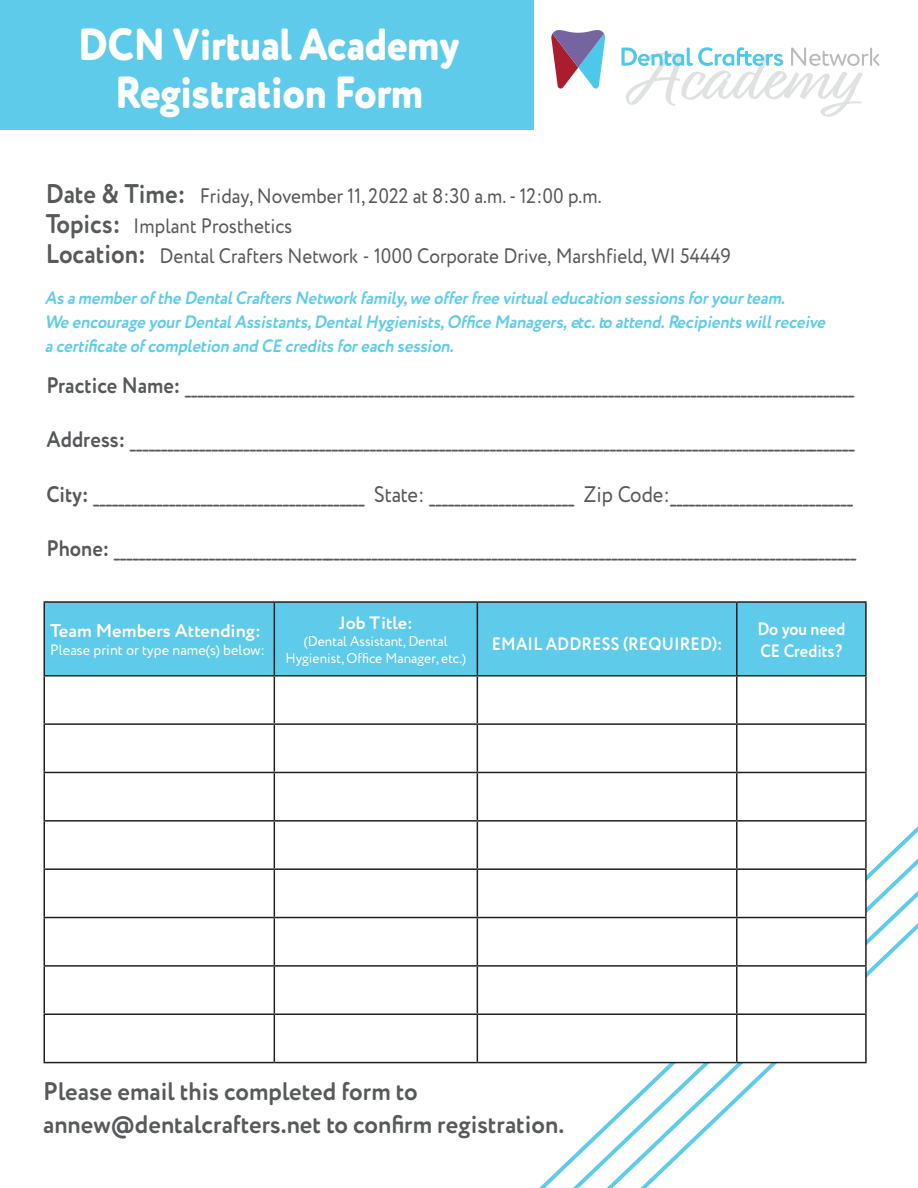
<style>
.page{position:relative;width:918px;height:1188px;background:#fff}
.page>*{position:absolute;margin:0;border:0;box-sizing:border-box;transform-origin:0 0}
.t1{font:72px "Relation Two";color:#e0e1e2}
.t2{font:800 45px/48px "Circe Rounded";letter-spacing:-.01em;color:#fff;text-align:center;scale:.9 1}
.t3{font:700 25.5px/33px "Circe Rounded";color:#58595b;scale:.95 1}
.t4{font:22.5px "Circe Rounded";color:#57585a;scale:.9 1}
.t5{font:21px/30.2px "Circe Rounded";color:#58595b;scale:.9 1}
.t6{font:700 18.45px "Circe Rounded";color:#fff}
.t7{font:italic 700 18px/24px "Circe Rounded";color:#5dcbe9;scale:.93 1}
.t8{font:700 18px/21.6px "Circe Rounded";letter-spacing:.005em;color:#fff;scale:.9 1}
.t9{font:700 18px "Circe Rounded";letter-spacing:.005em;color:#fff}
.t10{font:15px "Circe Rounded";color:#fff;scale:.95 1}
.t11{font:14.25px/17.1px "Circe Rounded";color:#fff;text-align:center;scale:.95 1}
.s1{font-weight:700;font-size:27px;color:#57585a}
.s2{color:#57585a}
.s3{font-weight:700;font-size:27px}
.s4{font-weight:700}
</style>
<div class="page">
<svg style="left:539px;top:826px;width:379px;height:362px"></svg>
<div style="left:0;top:0;width:534px;height:130px;background:#5dcbe9"></div>
<div style="left:45px;top:603px;width:820px;height:72px;background:#5dcbe9"></div>
<svg style="left:45px;top:677px;width:820px;height:385px"></svg>
<hr style="left:44px;top:601px;width:230px;height:2px;background:#231f20">
<hr style="left:44px;top:603px;width:1px;height:72px;background:#231f20">
<hr style="left:274px;top:601px;width:203px;height:2px;background:#231f20">
<hr style="left:274px;top:603px;width:1px;height:72px;background:#231f20">
<hr style="left:477px;top:601px;width:260px;height:2px;background:#231f20">
<hr style="left:477px;top:603px;width:1px;height:72px;background:#231f20">
<hr style="left:737px;top:601px;width:130px;height:2px;background:#231f20">
<hr style="left:736px;top:603px;width:2px;height:72px;background:#231f20">
<hr style="left:865px;top:603px;width:2px;height:72px;background:#231f20">
<hr style="left:44px;top:675px;width:230px;height:2px;background:#231f20">
<hr style="left:44px;top:677px;width:1px;height:46px;background:#231f20">
<hr style="left:274px;top:675px;width:203px;height:2px;background:#231f20">
<hr style="left:274px;top:677px;width:1px;height:46px;background:#231f20">
<hr style="left:477px;top:675px;width:260px;height:2px;background:#231f20">
<hr style="left:477px;top:677px;width:1px;height:46px;background:#231f20">
<hr style="left:737px;top:675px;width:130px;height:2px;background:#231f20">
<hr style="left:736px;top:677px;width:2px;height:46px;background:#231f20">
<hr style="left:865px;top:677px;width:2px;height:46px;background:#231f20">
<hr style="left:44px;top:723px;width:230px;height:2px;background:#231f20">
<hr style="left:44px;top:725px;width:1px;height:47px;background:#231f20">
<hr style="left:274px;top:723px;width:203px;height:2px;background:#231f20">
<hr style="left:274px;top:725px;width:1px;height:47px;background:#231f20">
<hr style="left:477px;top:723px;width:260px;height:2px;background:#231f20">
<hr style="left:477px;top:725px;width:1px;height:47px;background:#231f20">
<hr style="left:737px;top:723px;width:130px;height:2px;background:#231f20">
<hr style="left:736px;top:725px;width:2px;height:47px;background:#231f20">
<hr style="left:865px;top:725px;width:2px;height:47px;background:#231f20">
<hr style="left:44px;top:772px;width:230px;height:1px;background:#231f20">
<hr style="left:44px;top:773px;width:1px;height:47px;background:#231f20">
<hr style="left:274px;top:772px;width:203px;height:1px;background:#231f20">
<hr style="left:274px;top:773px;width:1px;height:47px;background:#231f20">
<hr style="left:477px;top:772px;width:260px;height:1px;background:#231f20">
<hr style="left:477px;top:773px;width:1px;height:47px;background:#231f20">
<hr style="left:737px;top:772px;width:130px;height:1px;background:#231f20">
<hr style="left:736px;top:773px;width:2px;height:47px;background:#231f20">
<hr style="left:865px;top:773px;width:2px;height:47px;background:#231f20">
<hr style="left:44px;top:820px;width:230px;height:2px;background:#231f20">
<hr style="left:44px;top:822px;width:1px;height:46px;background:#231f20">
<hr style="left:274px;top:820px;width:203px;height:2px;background:#231f20">
<hr style="left:274px;top:822px;width:1px;height:46px;background:#231f20">
<hr style="left:477px;top:820px;width:260px;height:2px;background:#231f20">
<hr style="left:477px;top:822px;width:1px;height:46px;background:#231f20">
<hr style="left:737px;top:820px;width:130px;height:2px;background:#231f20">
<hr style="left:736px;top:822px;width:2px;height:46px;background:#231f20">
<hr style="left:865px;top:822px;width:2px;height:46px;background:#231f20">
<hr style="left:44px;top:868px;width:230px;height:2px;background:#231f20">
<hr style="left:44px;top:870px;width:1px;height:47px;background:#231f20">
<hr style="left:274px;top:868px;width:203px;height:2px;background:#231f20">
<hr style="left:274px;top:870px;width:1px;height:47px;background:#231f20">
<hr style="left:477px;top:868px;width:260px;height:2px;background:#231f20">
<hr style="left:477px;top:870px;width:1px;height:47px;background:#231f20">
<hr style="left:737px;top:868px;width:130px;height:2px;background:#231f20">
<hr style="left:736px;top:870px;width:2px;height:47px;background:#231f20">
<hr style="left:865px;top:870px;width:2px;height:47px;background:#231f20">
<hr style="left:44px;top:917px;width:230px;height:1px;background:#231f20">
<hr style="left:44px;top:918px;width:1px;height:47px;background:#231f20">
<hr style="left:274px;top:917px;width:203px;height:1px;background:#231f20">
<hr style="left:274px;top:918px;width:1px;height:47px;background:#231f20">
<hr style="left:477px;top:917px;width:260px;height:1px;background:#231f20">
<hr style="left:477px;top:918px;width:1px;height:47px;background:#231f20">
<hr style="left:737px;top:917px;width:130px;height:1px;background:#231f20">
<hr style="left:736px;top:918px;width:2px;height:47px;background:#231f20">
<hr style="left:865px;top:918px;width:2px;height:47px;background:#231f20">
<hr style="left:44px;top:965px;width:230px;height:2px;background:#231f20">
<hr style="left:44px;top:967px;width:1px;height:46px;background:#231f20">
<hr style="left:274px;top:965px;width:203px;height:2px;background:#231f20">
<hr style="left:274px;top:967px;width:1px;height:46px;background:#231f20">
<hr style="left:477px;top:965px;width:260px;height:2px;background:#231f20">
<hr style="left:477px;top:967px;width:1px;height:46px;background:#231f20">
<hr style="left:737px;top:965px;width:130px;height:2px;background:#231f20">
<hr style="left:736px;top:967px;width:2px;height:46px;background:#231f20">
<hr style="left:865px;top:967px;width:2px;height:46px;background:#231f20">
<hr style="left:44px;top:1013px;width:230px;height:2px;background:#231f20">
<hr style="left:44px;top:1015px;width:1px;height:47px;background:#231f20">
<hr style="left:274px;top:1013px;width:203px;height:2px;background:#231f20">
<hr style="left:274px;top:1015px;width:1px;height:47px;background:#231f20">
<hr style="left:477px;top:1013px;width:260px;height:2px;background:#231f20">
<hr style="left:477px;top:1015px;width:1px;height:47px;background:#231f20">
<hr style="left:737px;top:1013px;width:130px;height:2px;background:#231f20">
<hr style="left:736px;top:1015px;width:2px;height:47px;background:#231f20">
<hr style="left:865px;top:1015px;width:2px;height:47px;background:#231f20">
<hr style="left:44px;top:1062px;width:230px;height:1px;background:#231f20">
<hr style="left:274px;top:1062px;width:203px;height:1px;background:#231f20">
<hr style="left:477px;top:1062px;width:260px;height:1px;background:#231f20">
<hr style="left:737px;top:1062px;width:130px;height:1px;background:#231f20">
<svg style="left:621px;top:47px;width:162px;height:19px"></svg>
<svg style="left:791px;top:47px;width:89px;height:19px"></svg>
<svg style="left:551px;top:30px;width:54px;height:59px"></svg>
<h2 class="t2" style="left:78px;top:22px;width:426px">DCN Virtual Academy<br>Registration Form</h2>
<h1 class="t1" style="left:633px;top:31px;width:225px">Academy</h1>
<p class="t5" style="left:46px;top:182px;width:763px"><span class="s1">Date &amp; Time:</span> <span class="s2">Friday, November 11, 2022 at 8:30 a.m. - 12:00 p.m.<br></span><span class="s3">Topics:</span> Implant Prosthetics<br><span class="s3">Location:</span> Dental Crafters Network - 1000 Corporate Drive, Marshfield, WI 54449</p>
<p class="t7" style="left:45px;top:286px;width:845px">As a member of the Dental Crafters Network family, we offer free virtual education sessions for your team.<br>We encourage your Dental Assistants, Dental Hygienists, Office Managers, etc. to attend. Recipients will receive a certificate of completion and CE credits for each session.</p>
<p class="t4" style="left:46px;top:372px;width:899px"><span class="s4">Practice Name:</span> __________________________________________________________________________________________________________</p>
<p class="t4" style="left:46px;top:426px;width:900px"><span class="s4">Address:</span> ___________________________________________________________________________________________________________________</p>
<p class="t4" style="left:46px;top:481px;width:898px"><span class="s4">City:</span> ___________________________________________ State: _______________________ Zip Code:_____________________________</p>
<p class="t4" style="left:46px;top:535px;width:901px"><span class="s4">Phone:</span> ______________________________________________________________________________________________________________________</p>
<p class="t6" style="left:50px;top:620px;width:212px">Team Members Attending:</p>
<p class="t10" style="left:50px;top:641px;width:228px">Please print or type name(s) below:</p>
<p class="t9" style="left:339px;top:612px;width:76px">Job Title:</p>
<p class="t11" style="left:286px;top:633px;width:192px">(Dental Assistant, Dental<br>Hygienist, Office Manager, etc.)</p>
<p class="t8" style="left:492px;top:634px;width:258px">EMAIL ADDRESS (REQUIRED):</p>
<p class="t8" style="left:757px;top:619px;width:99px">Do you need<br>CE Credits?</p>
<p class="t3" style="left:43px;top:1076px;width:550px">Please email this completed form to annew@dentalcrafters.net to confirm registration.</p>
</div>
